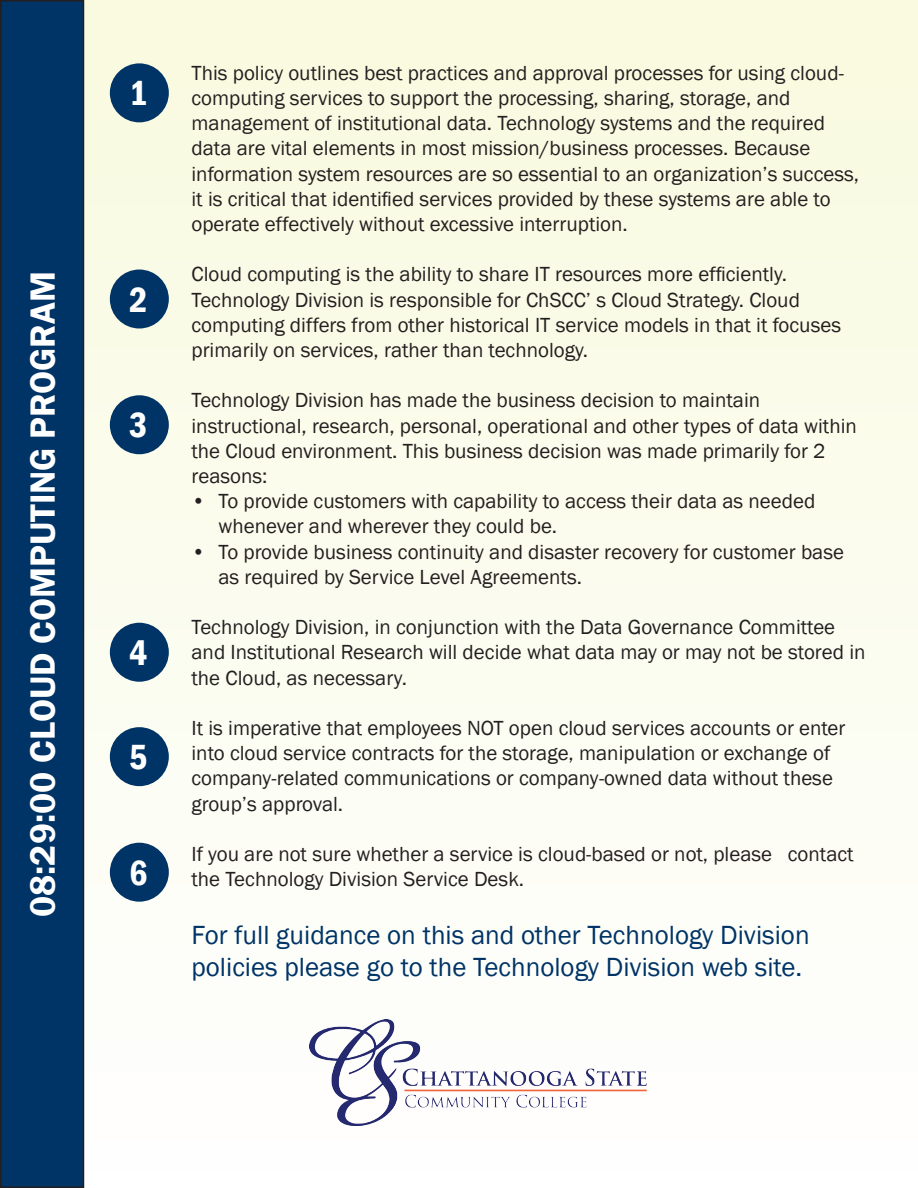
<style>
.page{position:relative;width:918px;height:1188px;background:#fff}
.page>*{position:absolute;margin:0;border:0;box-sizing:border-box;transform-origin:0 0}
.t1{font:600 36px "Franklin Gothic";color:#fff}
.t2{font:600 condensed 36px "Franklin Gothic";color:#fff}
.t3{font:27px/32.4px "Franklin Gothic";color:#036}
.t4{font:21px/25.2px "Franklin Gothic";color:#231f20}
</style>
<div class="page">
<div style="left:2px;top:0;width:915px;height:1186px;background:linear-gradient(to bottom,#f8fade,#fefeff)"></div>
<div style="left:1px;top:1px;width:82px;height:1186px;background:#036"></div>
<div style="left:0;top:0;width:84px;height:1188px;border:2px solid #231f20"></div>
<div style="left:110px;top:63px;width:59px;height:59px;background:#036;border-radius:50%"></div>
<div style="left:110px;top:270px;width:59px;height:58px;background:#036;border-radius:50%"></div>
<div style="left:110px;top:395px;width:59px;height:59px;background:#036;border-radius:50%"></div>
<div style="left:110px;top:623px;width:59px;height:59px;background:#036;border-radius:50%"></div>
<img style="left:310px;top:1019px;width:338px;height:107px">
<div style="left:110px;top:727px;width:59px;height:59px;background:#036;border-radius:50%"></div>
<div style="left:110px;top:843px;width:59px;height:59px;background:#036;border-radius:50%"></div>
<p class="t1" style="left:21px;top:917px;width:647px;rotate:-90deg">08:29:00 CLOUD COMPUTING PROGRAM</p>
<p class="t2" style="left:129px;top:69px;width:20px">1</p>
<p class="t2" style="left:129px;top:276px;width:20px">2</p>
<p class="t2" style="left:129px;top:401px;width:20px">3</p>
<p class="t2" style="left:129px;top:629px;width:20px">4</p>
<p class="t2" style="left:129px;top:733px;width:20px">5</p>
<p class="t2" style="left:129px;top:849px;width:20px">6</p>
<p class="t4" style="left:192px;top:61px;width:669px">This policy outlines best practices and approval processes for using cloud&shy;computing services to support the processing, sharing, storage, and management of institutional data. Technology systems and the required data are vital elements in most mission/business processes. Because information system resources are so essential to an organization’s success, it is critical that identified services provided by these systems are able to operate effectively without excessive interruption.</p>
<p class="t4" style="left:192px;top:262px;width:651px">Cloud computing is the ability to share IT resources more efficiently.<br>Technology Division is responsible for ChSCC’ s Cloud Strategy. Cloud computing differs from other historical IT service models in that it focuses primarily on services, rather than technology.</p>
<p class="t4" style="left:192px;top:388px;width:667px">Technology Division has made the business decision to maintain instructional, research, personal, operational and other types of data within the Cloud environment. This business decision was made primarily for 2 reasons:</p>
<p class="t4" style="left:219px;top:489px;width:598px;text-indent:-27px">• To provide customers with capability to access their data as needed whenever and wherever they could be.</p>
<p class="t4" style="left:219px;top:539px;width:627px;text-indent:-27px">• To provide business continuity and disaster recovery for customer base as required by Service Level Agreements.</p>
<p class="t4" style="left:192px;top:615px;width:676px">Technology Division, in conjunction with the Data Governance Committee and Institutional Research will decide what data may or may not be stored in the Cloud, as necessary.</p>
<p class="t4" style="left:192px;top:716px;width:655px">It is imperative that employees NOT open cloud services accounts or enter into cloud service contracts for the storage, manipulation or exchange of company-related communications or company-owned data without these group’s approval.</p>
<p class="t4" style="left:192px;top:842px;width:664px">If you are not sure whether a service is cloud-based or not, please contact the Technology Division Service Desk.</p>
<p class="t3" style="left:192px;top:919px;width:620px">For full guidance on this and other Technology Division policies please go to the Technology Division web site.</p>
</div>
